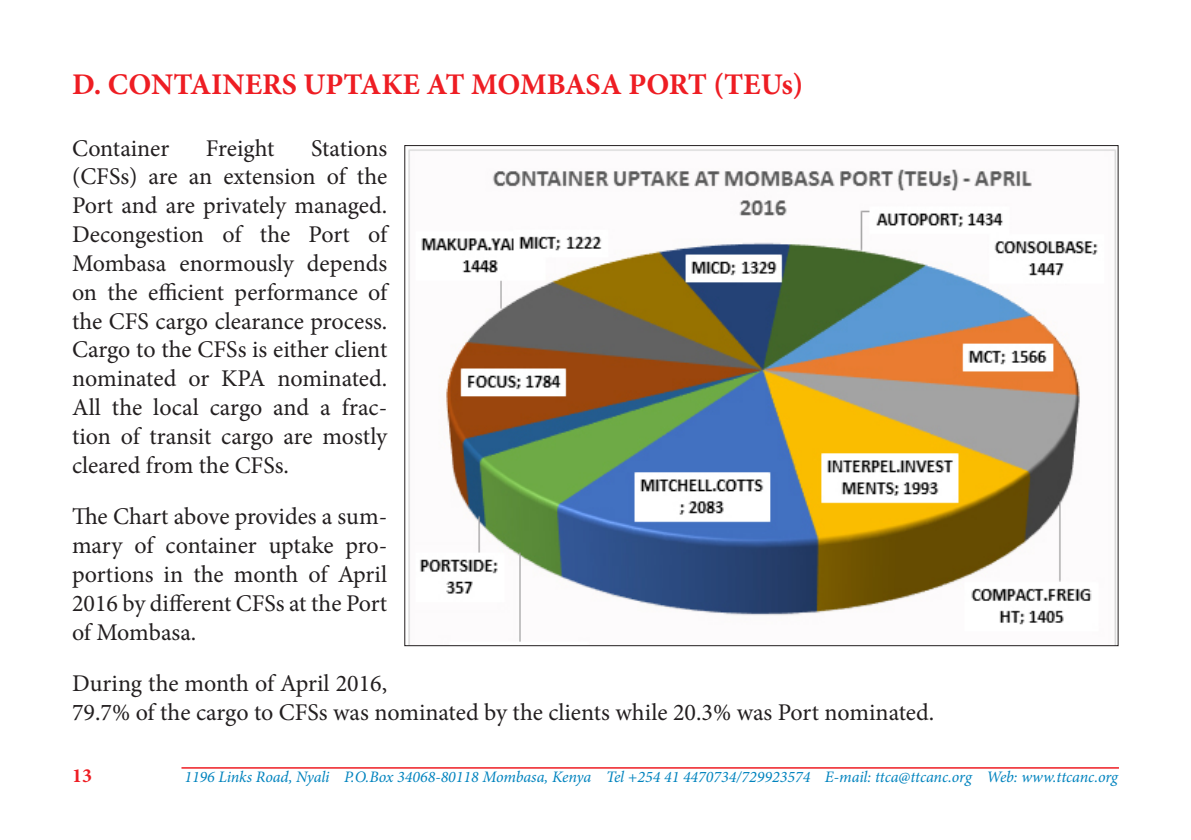
<style>
.page{position:relative;width:1191px;height:840px;background:#fff}
.page>*{position:absolute;margin:0;border:0;box-sizing:border-box;transform-origin:0 0}
.t1{font:700 30px "Minion Pro";color:#ee1d23}
.t2{font:24px/28.8px "Minion Pro";color:#231f20;text-align:justify}
.t3{font:700 20px "Minion Pro";color:#ee1d23}
.t4{font:italic 16px "Minion Pro";letter-spacing:-.005em;color:#0083be}
</style>
<div class="page">
<hr style="left:181px;top:766px;width:938px;height:2px;background:#ee1d23">
<img style="left:408px;top:149px;width:708px;height:494px">
<p class="t1" style="left:72px;top:63px;width:733px">D. CONTAINERS UPTAKE AT MOMBASA PORT (TEUs)</p>
<p class="t2" style="left:72px;top:133px;width:99px">Container</p>
<p class="t2" style="left:206px;top:133px;width:70px">Freight</p>
<p class="t2" style="left:72px;top:133px;width:317px;text-indent:239px">Stations (CFSs) are an extension of the Port and are privately managed.<br>Decongestion of the Port of Mombasa enormously depends on the efficient performance of the CFS cargo clearance process.<br>Cargo to the CFSs is either client nominated or KPA nominated.<br>All the local cargo and a frac&shy;tion of transit cargo are mostly cleared from the CFSs.</p>
<p class="t2" style="left:72px;top:502px;width:317px">The Chart above provides a sum&shy;mary of container uptake pro&shy;portions in the month of April 2016 by different CFSs at the Port of Mombasa.</p>
<p class="t2" style="left:72px;top:668px;width:863px">During the month of April 2016,<br>79.7% of the cargo to CFSs was nominated by the clients while 20.3% was Port nominated.</p>
<p class="t3" style="left:72px;top:761px;width:21px">13</p>
<p class="t4" style="left:184px;top:766px;width:935px">1196 Links Road, Nyali P.O.Box 34068-80118 Mombasa, Kenya Tel +254 41 4470734/729923574 E-mail: ttca@ttcanc.org Web: www.ttcanc.org</p>
</div>
